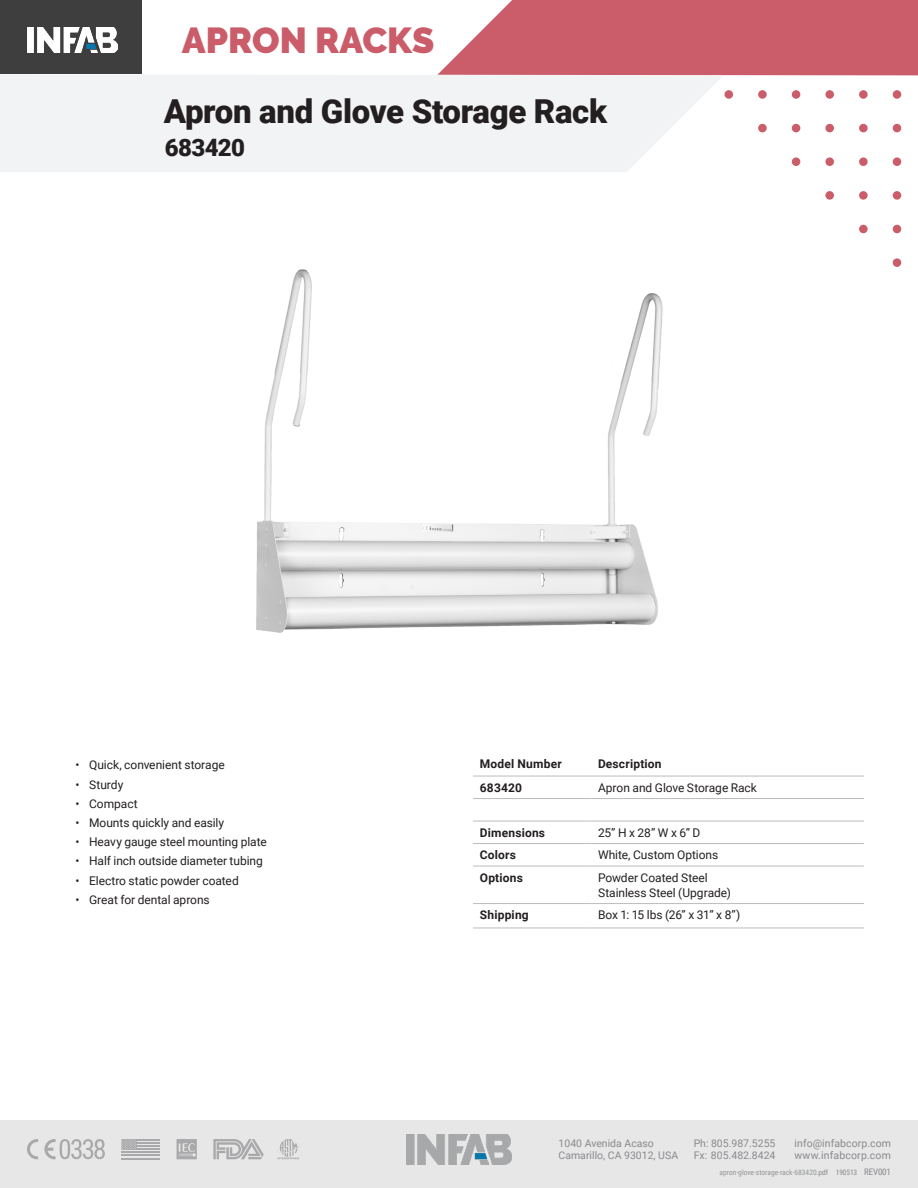
<style>
.page{position:relative;width:918px;height:1188px;background:#fff}
.page>*{position:absolute;margin:0;border:0;box-sizing:border-box;transform-origin:0 0}
.t1{font:900 36px "Raleway";color:#ca5d69}
.t2{font:900 33px "Roboto";letter-spacing:-.01em;color:#231f20}
.t3{font:900 24px "Roboto";letter-spacing:-.02em;color:#231f20}
.t4{font:12px/15px "Roboto";letter-spacing:-.005em;color:#231f20}
.t5{font:700 12px "Roboto";letter-spacing:.015em;color:#231f20}
.t6{font:10.5px/12.6px "Roboto";color:#898a8e}
.t7{font:7.5px "Roboto Condensed";color:#939598}
.s1{color:#898a8e}
.s2{font-size:9px;color:#898a8e}
</style>
<div class="page">
<div style="left:725px;top:90px;width:8px;height:9px;background:#ca5d69;border-radius:50%"></div>
<div style="left:758px;top:90px;width:9px;height:9px;background:#ca5d69;border-radius:50%"></div>
<div style="left:792px;top:90px;width:8px;height:9px;background:#ca5d69;border-radius:50%"></div>
<div style="left:825px;top:90px;width:9px;height:9px;background:#ca5d69;border-radius:50%"></div>
<div style="left:859px;top:90px;width:9px;height:9px;background:#ca5d69;border-radius:50%"></div>
<div style="left:893px;top:90px;width:8px;height:9px;background:#ca5d69;border-radius:50%"></div>
<div style="left:758px;top:124px;width:9px;height:8px;background:#ca5d69;border-radius:50%"></div>
<div style="left:792px;top:124px;width:8px;height:8px;background:#ca5d69;border-radius:50%"></div>
<div style="left:825px;top:124px;width:9px;height:8px;background:#ca5d69;border-radius:50%"></div>
<div style="left:859px;top:124px;width:9px;height:8px;background:#ca5d69;border-radius:50%"></div>
<div style="left:893px;top:124px;width:8px;height:8px;background:#ca5d69;border-radius:50%"></div>
<div style="left:792px;top:157px;width:8px;height:9px;background:#ca5d69;border-radius:50%"></div>
<div style="left:825px;top:157px;width:9px;height:9px;background:#ca5d69;border-radius:50%"></div>
<div style="left:859px;top:157px;width:9px;height:9px;background:#ca5d69;border-radius:50%"></div>
<div style="left:893px;top:157px;width:8px;height:9px;background:#ca5d69;border-radius:50%"></div>
<div style="left:825px;top:191px;width:9px;height:9px;background:#ca5d69;border-radius:50%"></div>
<div style="left:859px;top:191px;width:9px;height:9px;background:#ca5d69;border-radius:50%"></div>
<div style="left:893px;top:191px;width:8px;height:9px;background:#ca5d69;border-radius:50%"></div>
<div style="left:859px;top:225px;width:9px;height:8px;background:#ca5d69;border-radius:50%"></div>
<div style="left:893px;top:225px;width:8px;height:8px;background:#ca5d69;border-radius:50%"></div>
<div style="left:893px;top:258px;width:8px;height:9px;background:#ca5d69;border-radius:50%"></div>
<div style="left:0;top:0;width:142px;height:74px;background:#3e3e3f"></div>
<img style="left:27px;top:27px;width:90px;height:26px">
<div style="left:0;top:1120px;width:918px;height:68px;background:#e7e7e7"></div>
<hr style="left:137px;top:1139px;width:23px;height:2px;background:#a9a8aa">
<hr style="left:137px;top:1142px;width:23px;height:2px;background:#a9a8aa">
<hr style="left:137px;top:1145px;width:23px;height:2px;background:#a9a8aa">
<hr style="left:137px;top:1148px;width:23px;height:2px;background:#a9a8aa">
<hr style="left:121px;top:1152px;width:39px;height:1px;background:#a9a8aa">
<hr style="left:121px;top:1155px;width:39px;height:1px;background:#a9a8aa">
<hr style="left:121px;top:1158px;width:39px;height:1px;background:#a9a8aa">
<svg style="left:121px;top:1139px;width:16px;height:11px"></svg>
<svg style="left:277px;top:1139px;width:22px;height:20px"></svg>
<svg style="left:213px;top:1139px;width:51px;height:20px"></svg>
<svg style="left:27px;top:1139px;width:11px;height:20px"></svg>
<svg style="left:44px;top:1139px;width:61px;height:20px"></svg>
<svg style="left:177px;top:1139px;width:20px;height:20px"></svg>
<img style="left:406px;top:1134px;width:106px;height:30px">
<svg style="left:438px;top:0;width:480px;height:75px;background:#ce6a75"></svg>
<svg style="left:0;top:74px;width:723px;height:98px;fill:#f2f3f4"></svg>
<img style="left:256px;top:269px;width:407px;height:364px">
<hr style="left:473px;top:776px;width:118px;height:1px;background:#bcbdc0">
<hr style="left:591px;top:776px;width:273px;height:1px;background:#bcbdc0">
<hr style="left:473px;top:798px;width:118px;height:1px;background:#bcbdc0">
<hr style="left:591px;top:798px;width:273px;height:1px;background:#bcbdc0">
<hr style="left:473px;top:821px;width:118px;height:1px;background:#bcbdc0">
<hr style="left:591px;top:821px;width:273px;height:1px;background:#bcbdc0">
<hr style="left:473px;top:843px;width:118px;height:1px;background:#bcbdc0">
<hr style="left:591px;top:843px;width:273px;height:1px;background:#bcbdc0">
<hr style="left:473px;top:866px;width:118px;height:1px;background:#bcbdc0">
<hr style="left:591px;top:866px;width:273px;height:1px;background:#bcbdc0">
<hr style="left:473px;top:903px;width:118px;height:1px;background:#bcbdc0">
<hr style="left:591px;top:903px;width:273px;height:1px;background:#bcbdc0">
<hr style="left:473px;top:928px;width:118px;height:1px;background:#bcbdc0">
<hr style="left:591px;top:928px;width:273px;height:1px;background:#bcbdc0">
<h1 class="t1" style="left:182px;top:20px;width:254px">APRON RACKS</h1>
<h2 class="t2" style="left:164px;top:88px;width:445px">Apron and Glove Storage Rack</h2>
<h3 class="t3" style="left:165px;top:131px;width:82px">683420</h3>
<p class="t4" style="left:76px;top:757px;width:151px">• Quick, convenient storage</p>
<p class="t4" style="left:76px;top:776px;width:49px">• Sturdy</p>
<p class="t4" style="left:76px;top:796px;width:64px">• Compact</p>
<p class="t4" style="left:76px;top:815px;width:150px">• Mounts quickly and easily</p>
<p class="t4" style="left:76px;top:834px;width:193px">• Heavy gauge steel mounting plate</p>
<p class="t4" style="left:76px;top:853px;width:189px">• Half inch outside diameter tubing</p>
<p class="t4" style="left:76px;top:872px;width:165px">• Electro static powder coated</p>
<p class="t4" style="left:76px;top:892px;width:136px">• Great for dental aprons</p>
<p class="t5" style="left:480px;top:756px;width:84px">Model Number</p>
<p class="t5" style="left:598px;top:756px;width:65px">Description</p>
<p class="t5" style="left:480px;top:779px;width:44px">683420</p>
<p class="t4" style="left:598px;top:780px;width:161px">Apron and Glove Storage Rack</p>
<p class="t5" style="left:480px;top:824px;width:67px">Dimensions</p>
<p class="t4" style="left:598px;top:825px;width:104px">25” H x 28” W x 6” D</p>
<p class="t5" style="left:480px;top:847px;width:38px">Colors</p>
<p class="t4" style="left:598px;top:847px;width:122px">White, Custom Options</p>
<p class="t5" style="left:480px;top:869px;width:45px">Options</p>
<p class="t4" style="left:598px;top:870px;width:134px">Powder Coated Steel<br>Stainless Steel (Upgrade)</p>
<p class="t5" style="left:480px;top:907px;width:51px">Shipping</p>
<p class="t4" style="left:598px;top:907px;width:144px">Box 1: 15 lbs (26” x 31” x 8”)</p>
<p class="t6" style="left:559px;top:1136px;width:121px">1040 Avenida Acaso<br>Camarillo, CA 93012, USA</p>
<p class="t6" style="left:795px;top:1136px;width:98px">info@infabcorp.com www.infabcorp.com</p>
<p class="t6" style="left:694px;top:1136px;width:83px">Ph: 805.987.5255<br>Fx: 805.482.8424</p>
<p class="t7" style="left:720px;top:1167px;width:173px">apron-glove-storage-rack-683420<span class="s1">.pdf 190513</span> <span class="s2">REV001</span></p>
</div>
